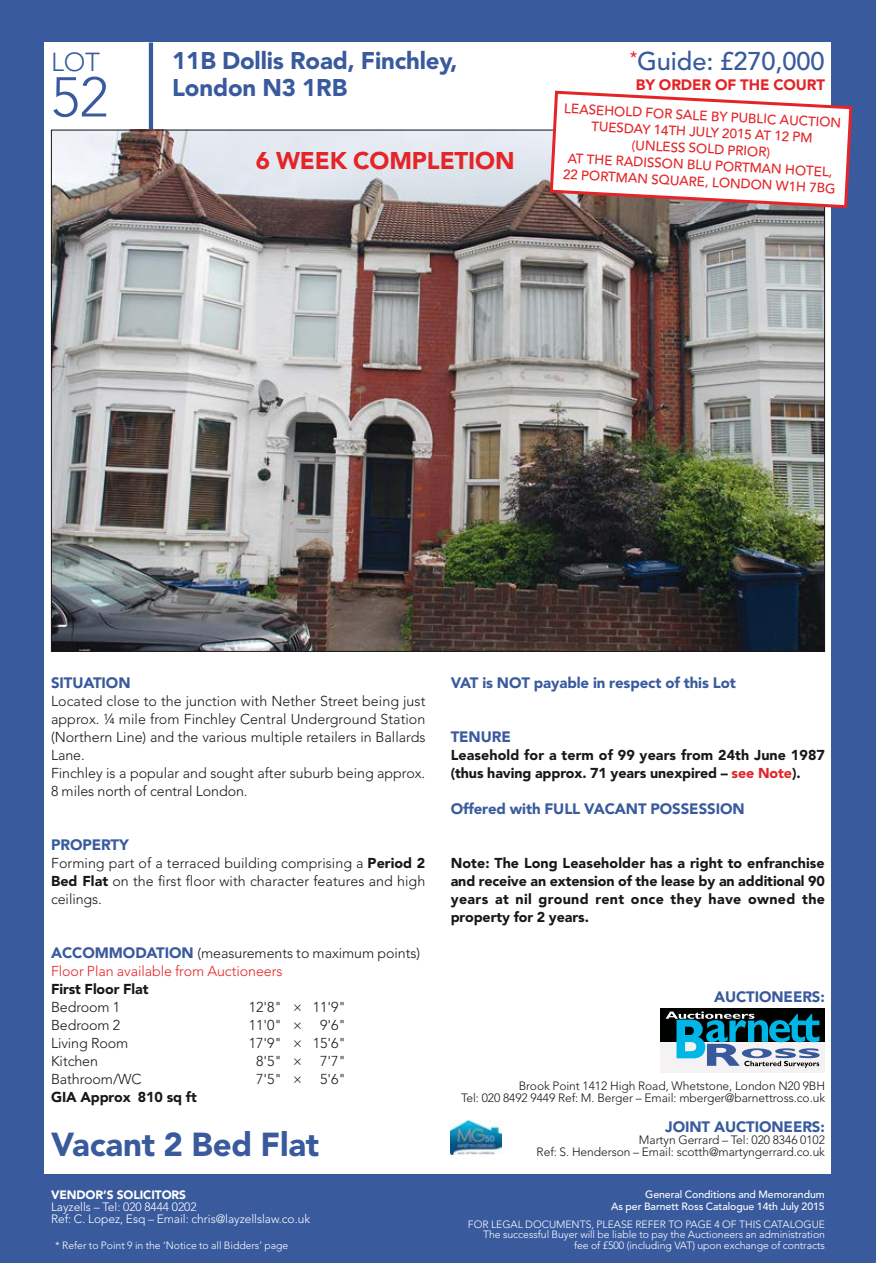
<style>
.page{position:relative;width:876px;height:1263px;background:#395a9d}
.page>*{position:absolute;margin:0;border:0;box-sizing:border-box;transform-origin:0 0}
.t1{font:300 55.5px "Avenir LT Std";color:#395a9d}
.t2{font:900 33px "Avenir LT Std";letter-spacing:-.005em;color:#395a9d}
.t3{font:300 25.8px "Avenir LT Std";color:#395a9d}
.t4{font:500 25.5px "Avenir LT Std";letter-spacing:-.005em;color:#395a9d}
.t5{font:900 24px/27px "Avenir LT Std";letter-spacing:-.005em;color:#395a9d}
.t6{font:900 24px "Avenir LT Std";letter-spacing:-.005em;color:#e42528}
.t7{font:900 15px "Avenir LT Std";letter-spacing:-.005em;color:#395a9d}
.t8{font:900 15px "Avenir LT Std";letter-spacing:-.005em;color:#e42528}
.t9{font:300 14.25px/18px "Avenir LT Std";color:#1a171c}
.t10{font:900 14.25px/18px "Avenir LT Std";letter-spacing:-.005em;color:#1a171c}
.t11{font:300 14.25px/18px "Avenir LT Std";letter-spacing:-.005em;color:#e42528}
.t12{font:500 13.5px/16.5px "Avenir LT Std";color:#e42528;text-align:center}
.t13{font:300 12px/12px "Avenir LT Std";letter-spacing:-.005em;color:#1a171c;text-align:right}
.t14{font:300 12px/12px "Avenir LT Std";letter-spacing:-.005em;color:#fff}
.t15{font:900 12px "Avenir LT Std";letter-spacing:-.005em;color:#fff}
.t16{font:300 10.5px/10.5px "Avenir LT Std";letter-spacing:-.005em;color:#fff;text-align:right}
.t17{font:500 10.5px/12px "Avenir LT Std";letter-spacing:-.005em;color:#fff;text-align:right}
.s1{font-weight:900}
.s2{font-weight:900;font-size:15px;color:#395a9d}
.s3{color:#1a171c}
.s4{color:#e42528}
</style>
<div class="page">
<div style="left:45px;top:43px;width:786px;height:1131px;background:#fff"></div>
<hr style="left:149px;top:43px;width:4px;height:87px;background:#395a9d">
<img style="left:53px;top:132px;width:770px;height:518px">
<svg style="left:548px;top:90px;width:305px;height:120px"></svg>
<img style="left:451px;top:1120px;width:50px;height:34px">
<div style="left:660px;top:1042px;width:165px;height:30px;background:#f4f2f2"></div>
<div style="left:660px;top:1009px;width:165px;height:33px;background:#000200"></div>
<svg style="left:666px;top:1011px;width:154px;height:57px"></svg>
<h3 class="t3" style="left:51px;top:47px;width:51px">LOT</h3>
<h1 class="t1" style="left:51px;top:65px;width:59px">52</h1>
<h3 class="t5" style="left:172px;top:47px;width:287px">11B Dollis Road, Finchley,<br>London N3 1RB</h3>
<h3 class="t4" style="left:630px;top:47px;width:197px"><sup>*</sup>Guide: £270,000</h3>
<p class="t8" style="left:636px;top:76px;width:191px">BY ORDER OF THE COURT</p>
<h3 class="t6" style="left:256px;top:146px;width:260px">6 WEEK COMPLETION</h3>
<p class="t12" style="left:565px;top:100px;width:279px;rotate:3deg">LEASEHOLD FOR SALE BY PUBLIC AUCTION<br>TUESDAY 14TH JULY 2015 AT 12 PM (UNLESS SOLD PRIOR)<br>AT THE RADISSON BLU PORTMAN HOTEL,<br>22 PORTMAN SQUARE, LONDON W1H 7BG</p>
<p class="t7" style="left:51px;top:673px;width:81px">SITUATION</p>
<p class="t9" style="left:51px;top:692px;width:376px">Located close to the junction with Nether Street being just approx. ¼ mile from Finchley Central Underground Station (Northern Line) and the various multiple retailers in Ballards Lane.<br>Finchley is a popular and sought after suburb being approx.<br>8 miles north of central London.</p>
<p class="t7" style="left:51px;top:835px;width:79px">PROPERTY</p>
<p class="t9" style="left:51px;top:854px;width:376px;text-align:justify">Forming part of a terraced building comprising a <span class="s1">Period 2<br>Bed Flat</span> on the first floor with character features and high ceilings.</p>
<p class="t11" style="left:51px;top:944px;width:371px"><span class="s2">ACCOMMODATION</span> <span class="s3">(measurements to maximum points)<br></span>Floor Plan available from Auctioneers</p>
<p class="t10" style="left:51px;top:980px;width:99px">First Floor Flat</p>
<p class="t9" style="left:51px;top:998px;width:71px">Bedroom 1</p>
<p class="t9" style="left:249px;top:998px;width:98px">12'8" × 11'9"</p>
<p class="t9" style="left:51px;top:1016px;width:71px">Bedroom 2</p>
<p class="t9" style="left:249px;top:1016px;width:98px">11'0" × 9'6"</p>
<p class="t9" style="left:51px;top:1034px;width:79px">Living Room</p>
<p class="t9" style="left:249px;top:1034px;width:98px">17'9" × 15'6"</p>
<p class="t9" style="left:51px;top:1052px;width:49px">Kitchen</p>
<p class="t9" style="left:256px;top:1052px;width:91px">8'5" × 7'7"</p>
<p class="t9" style="left:51px;top:1070px;width:92px">Bathroom/WC</p>
<p class="t9" style="left:256px;top:1070px;width:91px">7'5" × 5'6"</p>
<p class="t10" style="left:51px;top:1088px;width:147px">GIA Approx 810 sq ft</p>
<h2 class="t2" style="left:51px;top:1124px;width:270px">Vacant 2 Bed Flat</h2>
<p class="t15" style="left:51px;top:1187px;width:137px">VENDOR’S SOLICITORS</p>
<p class="t14" style="left:51px;top:1201px;width:261px">Layzells – Tel: 020 8444 0202<br>Ref: C. Lopez, Esq – Email: chris@layzellslaw.co.uk</p>
<p class="t16" style="left:55px;top:1240px;width:235px">* Refer to Point 9 in the ‘Notice to all Bidders’ page</p>
<p class="t7" style="left:451px;top:673px;width:287px">VAT is NOT payable in respect of this Lot</p>
<p class="t7" style="left:451px;top:727px;width:62px">TENURE</p>
<p class="t10" style="left:451px;top:746px;width:376px">Leasehold for a term of 99 years from 24th June 1987 (thus having approx. 71 years unexpired – <span class="s4">see Note</span>).</p>
<p class="t7" style="left:451px;top:799px;width:295px">Offered with FULL VACANT POSSESSION</p>
<p class="t10" style="left:451px;top:854px;width:376px;text-align:justify">Note: The Long Leaseholder has a right to enfranchise and receive an extension of the lease by an additional 90 years at nil ground rent once they have owned the property for 2 years.</p>
<p class="t7" style="left:714px;top:988px;width:112px">AUCTIONEERS:</p>
<p class="t13" style="left:461px;top:1080px;width:366px">Brook Point 1412 High Road, Whetstone, London N20 9BH<br>Tel: 020 8492 9449 Ref: M. Berger – Email: mberger@barnettross.co.uk</p>
<p class="t7" style="left:665px;top:1117px;width:161px">JOINT AUCTIONEERS:</p>
<p class="t13" style="left:537px;top:1133px;width:290px">Martyn Gerrard – Tel: 020 8346 0102<br>Ref: S. Henderson – Email: scotth@martyngerrard.co.uk</p>
<p class="t17" style="left:611px;top:1188px;width:215px">General Conditions and Memorandum<br>As per Barnett Ross Catalogue 14th July 2015</p>
<p class="t16" style="left:468px;top:1219px;width:359px">FOR LEGAL DOCUMENTS, PLEASE REFER TO PAGE 4 OF THIS CATALOGUE<br>The successful Buyer will be liable to pay the Auctioneers an administration fee of £500 (including VAT) upon exchange of contracts</p>
</div>
